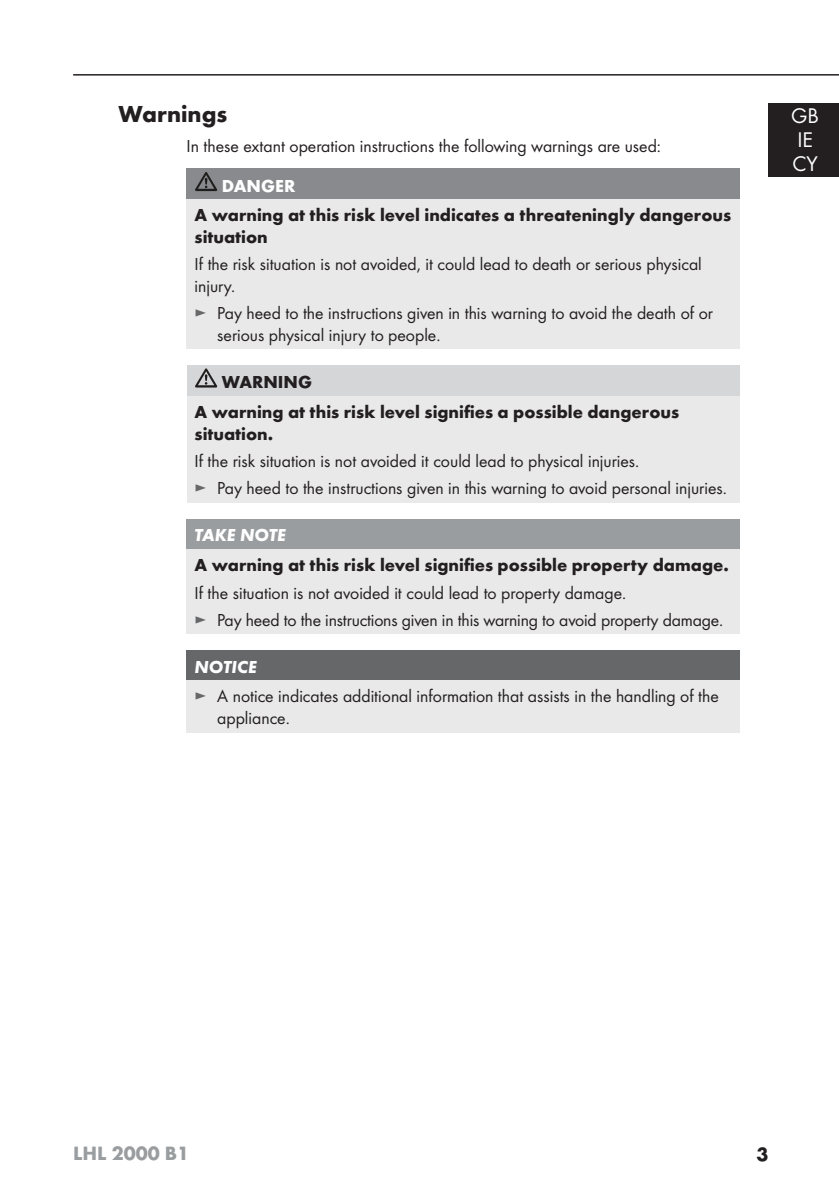
<style>
.page{position:relative;width:839px;height:1192px;background:#fff}
.page>*{position:absolute;margin:0;border:0;box-sizing:border-box;transform-origin:0 0}
.t1{font:700 24px "Futura";color:#231f20}
.t2{font:22px/24px "Futura Boo";color:#fff}
.t3{font:700 20px "Futura";color:#9a9d9f}
.t4{font:700 20px "Futura";color:#231f20}
.t5{font:18px/21.6px "Futura Boo";color:#231f20}
.t6{font:700 18px/21.6px "Futura";color:#231f20}
.t7{font:italic 700 18px "Futura";color:#fff}
.t8{font:700 18px "Futura";color:#fff}
.s1{color:#656769}
</style>
<div class="page">
<hr style="left:73px;top:74px;width:766px;height:2px;background:#231f20">
<div style="left:768px;top:103px;width:71px;height:74px;background:#231f20"></div>
<div style="left:187px;top:169px;width:553px;height:30px;background:#888a8d"></div>
<div style="left:187px;top:199px;width:553px;height:149px;background:#e9e9ea"></div>
<svg style="left:195px;top:172px;width:22px;height:19px"></svg>
<div style="left:187px;top:365px;width:552px;height:31px;background:#d4d6d7"></div>
<div style="left:187px;top:396px;width:552px;height:106px;background:#e9e9ea"></div>
<svg style="left:195px;top:368px;width:22px;height:19px"></svg>
<div style="left:187px;top:519px;width:553px;height:30px;background:#9a9d9f"></div>
<div style="left:187px;top:549px;width:553px;height:85px;background:#e9e9ea"></div>
<div style="left:187px;top:650px;width:553px;height:30px;background:#656769"></div>
<div style="left:187px;top:680px;width:553px;height:53px;background:#e9e9ea"></div>
<h1 class="t1" style="left:119px;top:105px;width:110px">Warnings</h1>
<p class="t5" style="left:187px;top:136px;width:476px">In these extant operation instructions the following warnings are used:</p>
<p class="t8" style="left:222px;top:178px;width:75px">DANGER</p>
<p class="t6" style="left:195px;top:206px;width:538px">A warning at this risk level indicates a threateningly dangerous situation</p>
<p class="t5" style="left:195px;top:254px;width:509px">If the risk situation is not avoided, it could lead to death or serious physical injury.</p>
<p class="t5" style="left:217px;top:303px;width:497px;text-indent:-23px"><span class="s1">►</span> Pay heed to the instructions given in this warning to avoid the death of or serious physical injury to people.</p>
<p class="t6" style="left:195px;top:368px;width:486px;line-height:30.2px;text-indent:27px">WARNING<br>A warning at this risk level signifies a possible dangerous</p>
<p class="t6" style="left:195px;top:424px;width:80px">situation.</p>
<p class="t5" style="left:195px;top:448px;width:534px;line-height:27.2px">If the risk situation is not avoided it could lead to physical injuries.<br><span class="s1">►</span> Pay heed to the instructions given in this warning to avoid personal injuries.</p>
<p class="t7" style="left:195px;top:529px;width:93px">TAKE NOTE</p>
<p class="t6" style="left:195px;top:556px;width:536px">A warning at this risk level signifies possible property damage.</p>
<p class="t5" style="left:195px;top:580px;width:530px;line-height:27.2px">If the situation is not avoided it could lead to property damage.<br><span class="s1">►</span> Pay heed to the instructions given in this warning to avoid property damage.</p>
<p class="t7" style="left:195px;top:660px;width:64px">NOTICE</p>
<p class="t5" style="left:217px;top:686px;width:503px;text-indent:-23px"><span class="s1">►</span> A notice indicates additional information that assists in the handling of the appliance.</p>
<p class="t2" style="left:791px;top:105px;width:29px">GB<br>IE<br>CY</p>
<p class="t3" style="left:73px;top:1144px;width:117px">LHL 2000 B1</p>
<p class="t4" style="left:756px;top:1145px;width:13px">3</p>
</div>
